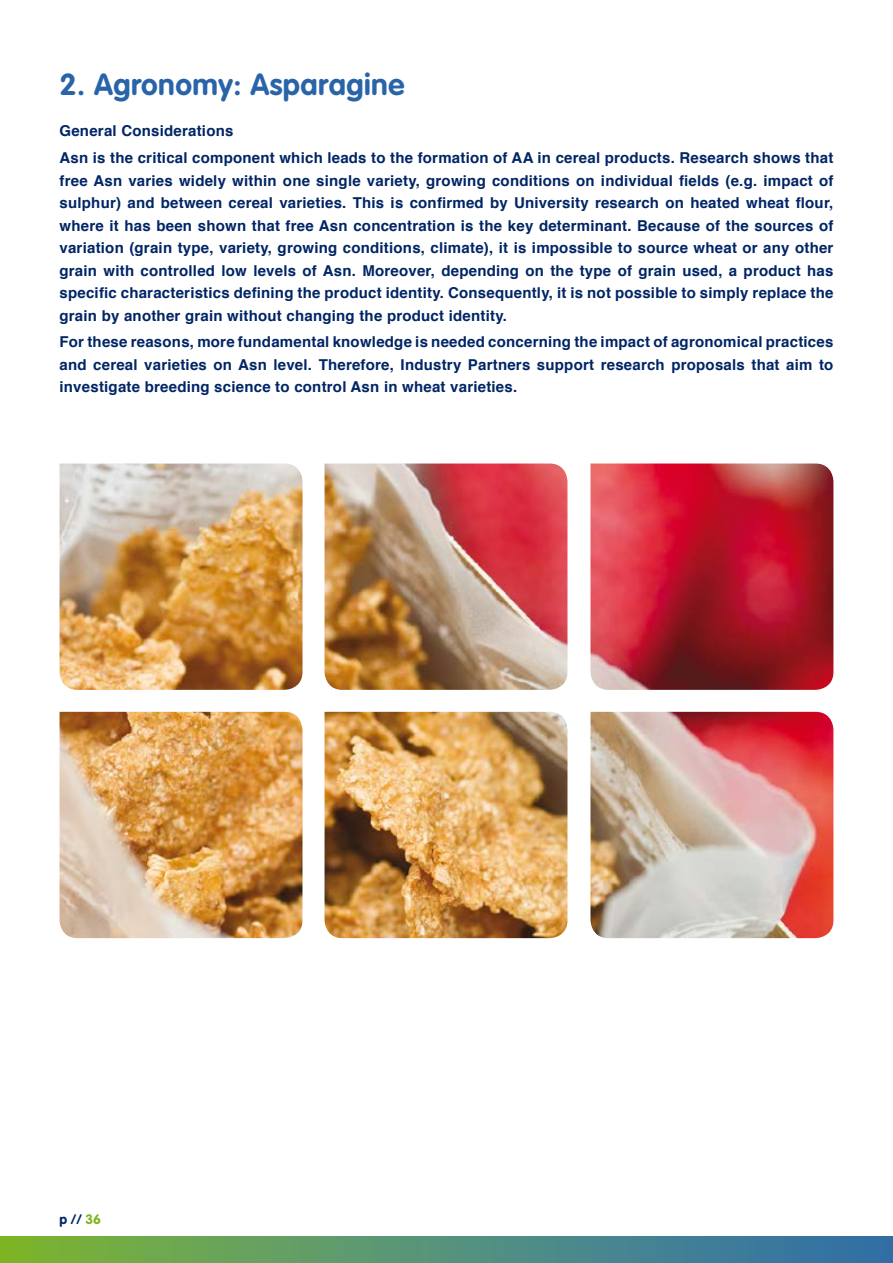
<style>
.page{position:relative;width:893px;height:1263px;background:#fff}
.page>*{position:absolute;margin:0;border:0;box-sizing:border-box;transform-origin:0 0}
.t1{font:700 30px "VAG Rounded";letter-spacing:.015em;color:#2964a9}
.t2{font:700 15px/22.5px "Helvetica";letter-spacing:.015em;color:#002565;text-align:justify}
.t3{font:700 13.5px "VAG Rounded";color:#002565}
.s1{color:#7db61c}
</style>
<div class="page">
<svg style="left:0;top:1236px;width:893px;height:27px;background:#569275"></svg>
<img style="left:60px;top:463px;width:242px;height:227px">
<img style="left:60px;top:712px;width:242px;height:226px">
<img style="left:325px;top:463px;width:242px;height:227px">
<img style="left:590px;top:463px;width:243px;height:227px">
<img style="left:325px;top:712px;width:242px;height:226px">
<img style="left:590px;top:712px;width:243px;height:226px">
<h1 class="t1" style="left:60px;top:67px;width:346px">2. Agronomy: Asparagine</h1>
<p class="t2" style="left:60px;top:118px;width:775px;line-height:26.7px">General Considerations<br>Asn is the critical component which leads to the formation of AA in cereal products. Research shows that</p>
<p class="t2" style="left:60px;top:169px;width:775px">free Asn varies widely within one single variety, growing conditions on individual fields (e.g. impact of sulphur) and between cereal varieties. This is confirmed by University research on heated wheat flour, where it has been shown that free Asn concentration is the key determinant. Because of the sources of variation (grain type, variety, growing conditions, climate), it is impossible to source wheat or any other grain with controlled low levels of Asn. Moreover, depending on the type of grain used, a product has specific characteristics defining the product identity. Consequently, it is not possible to simply replace the grain by another grain without changing the product identity.</p>
<p class="t2" style="left:60px;top:331px;width:775px">For these reasons, more fundamental knowledge is needed concerning the impact of agronomical practices and cereal varieties on Asn level. Therefore, Industry Partners support research proposals that aim to investigate breeding science to control Asn in wheat varieties.</p>
<p class="t3" style="left:60px;top:1211px;width:43px">p // <span class="s1">36</span></p>
</div>
